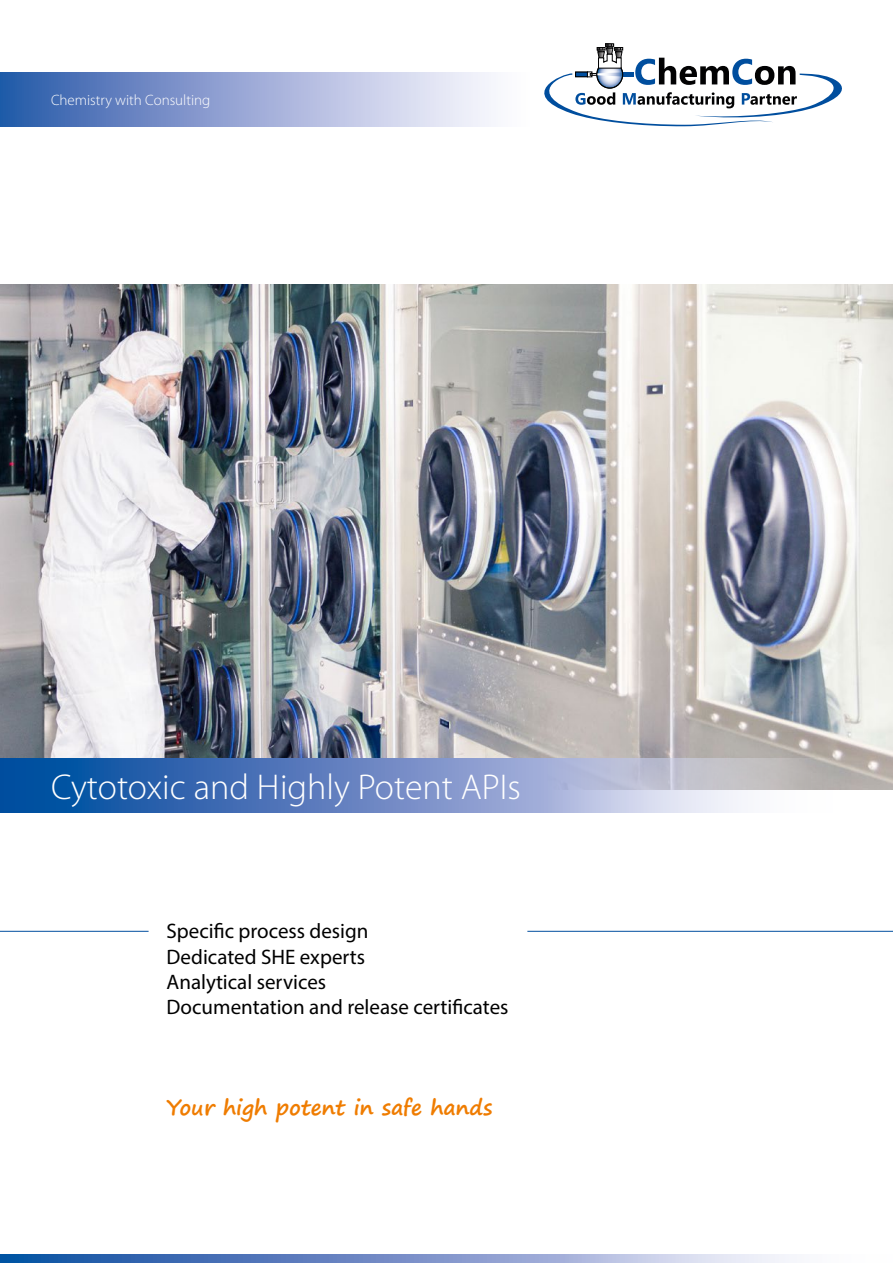
<style>
.page{position:relative;width:893px;height:1263px;background:#fff}
.page>*{position:absolute;margin:0;border:0;box-sizing:border-box;transform-origin:0 0}
.t1{font:300 36px "Myriad Pro";color:#fff}
.t2{font:21px/25.2px "Myriad Pro";color:#000}
.t3{font:700 21px "Segoe Print";color:#ef7c00}
.t4{font:300 15px "Myriad Pro";color:#fff}
</style>
<div class="page">
<svg style="left:0;top:1255px;width:790px;height:8px;background:#7a96ca"></svg>
<svg style="left:544px;top:44px;width:298px;height:82px"></svg>
<div style="left:0;top:72px;width:536px;height:54px;background:linear-gradient(to right,#2e59ab,#fff)"></div>
<img style="left:0;top:285px;width:893px;height:504px">
<svg style="left:0;top:759px;width:842px;height:54px;background:#7994c4"></svg>
<hr style="left:0;top:931px;width:149px;height:1px;background:#004e9e">
<hr style="left:527px;top:931px;width:366px;height:1px;background:#004e9e">
<p class="t4" style="left:51px;top:91px;width:161px">Chemistry with Consulting</p>
<h1 class="t1" style="left:51px;top:768px;width:471px">Cytotoxic and Highly Potent APIs</h1>
<p class="t2" style="left:167px;top:918px;width:343px">Specific process design<br>Dedicated SHE experts<br>Analytical services<br>Documentation and release certificates</p>
<p class="t3" style="left:167px;top:1088px;width:327px">Your high potent in safe hands</p>
</div>
